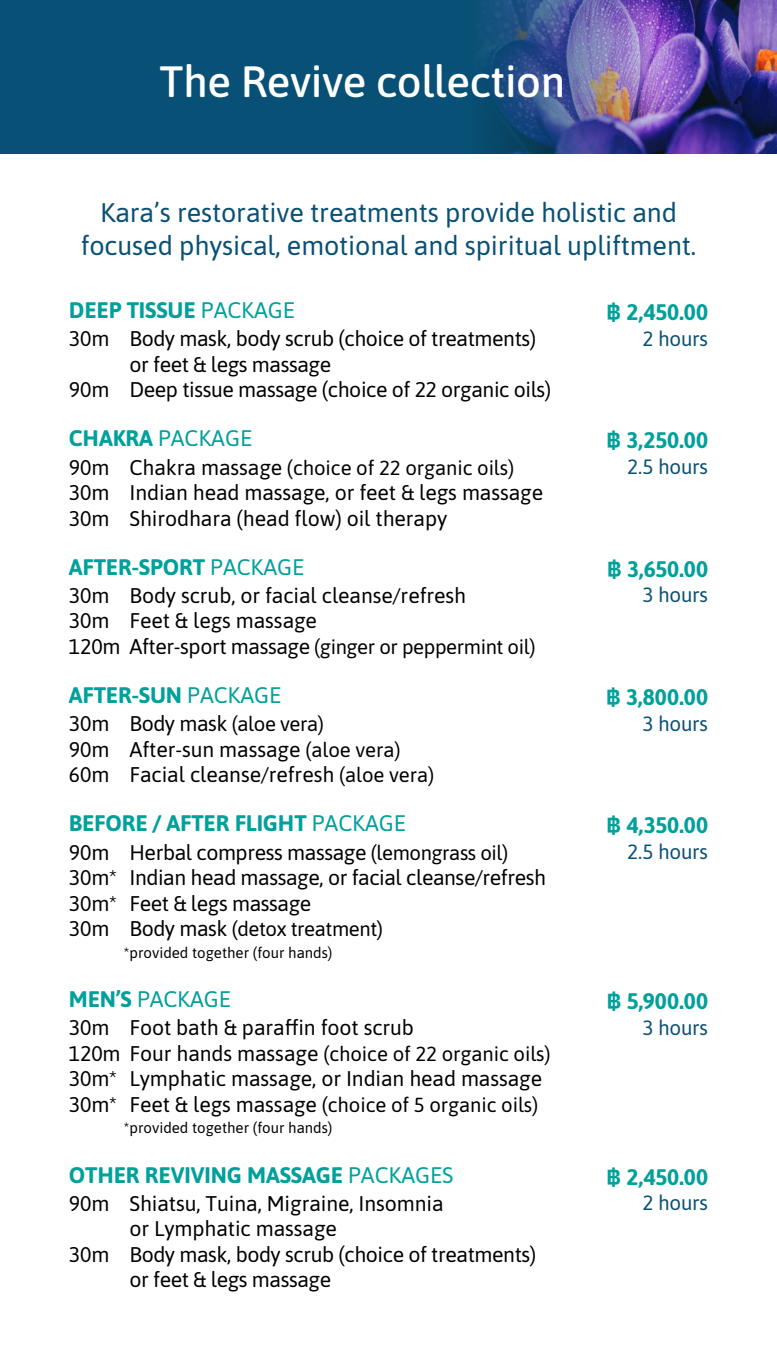
<style>
.page{position:relative;width:777px;height:1345px;background:#fff}
.page>*{position:absolute;margin:0;border:0;box-sizing:border-box;transform-origin:0 0}
.t1{font:500 43.75px "Asap";letter-spacing:-.01em;color:#fff}
.t2{font:26.88px/33.1px "Asap";letter-spacing:-.005em;color:#085075;text-align:center}
.t3{font:700 22.5px "Asap";letter-spacing:-.005em;color:#00a09b}
.t4{font:22.5px "Asap";letter-spacing:-.005em;color:#00a09b}
.t5{font:21.25px/25.5px "Asap";letter-spacing:-.005em;color:#000}
.t6{font:20.62px "Asap";letter-spacing:-.015em;color:#085075}
.t7{font:20.31px "Asap";letter-spacing:-.005em;color:#000}
.t8{font:15px "Asap";color:#000}
.s1{font-weight:400}
.s2{font-family:"IBM Plex Thai"}
.s3{font-weight:700}
.s4{font-size:21.25px}
.s5{font-size:20.31px}
</style>
<div class="page">
<div style="left:0;top:0;width:776px;height:153px;background:#085075"></div>
<img style="left:481px;top:0;width:295px;height:153px">
<h1 class="t1" style="left:159px;top:51px;width:407px">The Revive collection</h1>
<p class="t2" style="left:81px;top:195px;width:616px">Kara’s restorative treatments provide holistic and focused physical, emotional and spiritual upliftment.</p>
<p class="t3" style="left:69px;top:294px;width:228px">DEEP TISSUE <span class="s1">PACKAGE</span></p>
<p class="t3" style="left:606px;top:296px;width:103px"><span class="s2">฿</span> 2,450.00</p>
<p class="t5" style="left:69px;top:325px;width:42px">30m</p>
<p class="t5" style="left:69px;top:376px;width:42px">90m</p>
<p class="t5" style="left:129px;top:325px;width:423px">Body mask, body scrub (choice of treatments) or feet &amp; legs massage<br>Deep tissue massage (choice of 22 organic oils)</p>
<p class="t6" style="left:642px;top:324px;width:67px">2 hours</p>
<p class="t4" style="left:69px;top:423px;width:185px"><span class="s3">CHAKRA</span> PACKAGE</p>
<p class="t3" style="left:606px;top:424px;width:103px"><span class="s2">฿</span> 3,250.00</p>
<p class="t5" style="left:69px;top:453px;width:42px;text-align:justify">90m 30m 30m</p>
<p class="t7" style="left:129px;top:453px;width:386px"><span class="s4">Chakra massage</span> (choice of 22 organic oils)</p>
<p class="t6" style="left:627px;top:452px;width:82px">2.5 hours</p>
<p class="t5" style="left:129px;top:478px;width:415px">Indian head massage, or feet &amp; legs massage<br>Shirodhara (head flow) oil therapy</p>
<p class="t3" style="left:69px;top:551px;width:237px">AFTER-SPORT <span class="s1">PACKAGE</span></p>
<p class="t3" style="left:606px;top:553px;width:103px"><span class="s2">฿</span> 3,650.00</p>
<p class="t5" style="left:69px;top:581px;width:42px">30m<br>30m</p>
<p class="t7" style="left:69px;top:632px;width:468px"><span class="s4">120m After-sport massage</span> (ginger or peppermint oil)</p>
<p class="t5" style="left:129px;top:581px;width:338px">Body scrub, or facial cleanse/refresh<br>Feet &amp; legs massage</p>
<p class="t6" style="left:642px;top:580px;width:67px">3 hours</p>
<p class="t3" style="left:69px;top:679px;width:214px">AFTER-SUN <span class="s1">PACKAGE</span></p>
<p class="t3" style="left:605px;top:681px;width:104px"><span class="s2">฿</span> 3,800.00</p>
<p class="t5" style="left:69px;top:710px;width:42px;text-align:justify">30m 90m 60m</p>
<p class="t7" style="left:129px;top:710px;width:196px"><span class="s4">Body mask</span> (aloe vera)</p>
<p class="t6" style="left:642px;top:709px;width:67px">3 hours</p>
<p class="t5" style="left:129px;top:735px;width:306px">After-sun massage <span class="s5">(aloe vera)<br></span>Facial cleanse/refresh <span class="s5">(aloe vera)</span></p>
<p class="t3" style="left:69px;top:807px;width:338px">BEFORE / AFTER FLIGHT <span class="s1">PACKAGE</span></p>
<p class="t3" style="left:606px;top:809px;width:103px"><span class="s2">฿</span> 4,350.00</p>
<p class="t5" style="left:69px;top:838px;width:50px">90m<br>30m*<br>30m*<br>30m</p>
<p class="t8" style="left:124px;top:942px;width:210px">*provided together (four hands)</p>
<p class="t6" style="left:627px;top:837px;width:82px">2.5 hours</p>
<p class="t5" style="left:129px;top:838px;width:418px">Herbal compress massage <span class="s5">(lemongrass oil)<br></span>Indian head massage, or facial cleanse/refresh<br>Feet &amp; legs massage</p>
<p class="t7" style="left:129px;top:914px;width:255px"><span class="s4">Body mask</span> (detox treatment)</p>
<p class="t4" style="left:69px;top:983px;width:164px"><span class="s3">MEN’S</span> PACKAGE</p>
<p class="t3" style="left:606px;top:985px;width:103px"><span class="s2">฿</span> 5,900.00</p>
<p class="t5" style="left:69px;top:1013px;width:42px">30m</p>
<p class="t7" style="left:69px;top:1039px;width:483px"><span class="s4">120m Four hands massage</span> (choice of 22 organic oils)</p>
<p class="t5" style="left:69px;top:1064px;width:50px">30m*<br>30m*</p>
<p class="t8" style="left:124px;top:1117px;width:210px">*provided together (four hands)</p>
<p class="t5" style="left:129px;top:1013px;width:286px">Foot bath &amp; paraffin foot scrub</p>
<p class="t5" style="left:129px;top:1064px;width:414px">Lymphatic massage, or Indian head massage</p>
<p class="t7" style="left:129px;top:1090px;width:410px"><span class="s4">Feet &amp; legs massage</span> (choice of 5 organic oils)</p>
<p class="t6" style="left:642px;top:1013px;width:67px">3 hours</p>
<p class="t3" style="left:69px;top:1158px;width:386px">OTHER REVIVING MASSAGE <span class="s1">PACKAGES</span></p>
<p class="t3" style="left:606px;top:1160px;width:103px"><span class="s2">฿</span> 2,450.00</p>
<p class="t5" style="left:69px;top:1189px;width:42px">90m</p>
<p class="t5" style="left:69px;top:1240px;width:42px">30m</p>
<p class="t5" style="left:129px;top:1189px;width:408px">Shiatsu, Tuina, Migraine, Insomnia<br>or Lymphatic massage<br>Body mask, body scrub (choice of treatments) or feet &amp; legs massage</p>
<p class="t6" style="left:642px;top:1188px;width:67px">2 hours</p>
</div>
